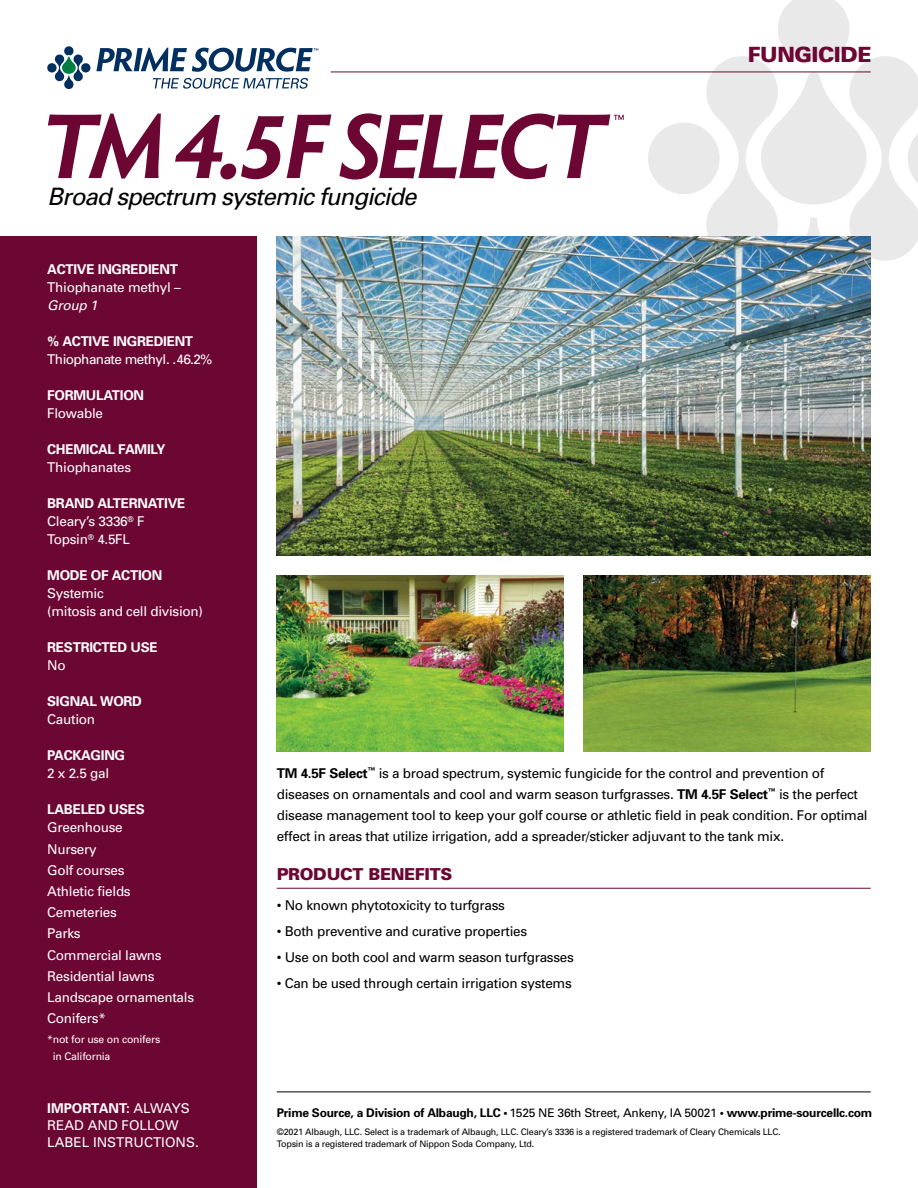
<style>
.page{position:relative;width:918px;height:1188px;background:#fff}
.page>*{position:absolute;margin:0;border:0;box-sizing:border-box;transform-origin:0 0}
.t1{font:italic 24px "Univers";letter-spacing:-.04em;color:#000}
.t2{font:900 21px "Univers";letter-spacing:-.02em;color:#6c0633}
.t3{font:900 16.5px "Univers";letter-spacing:-.02em;color:#6c0633}
.t4{font:13.5px/21px "Univers";letter-spacing:-.02em;color:#000}
.t5{font:13.5px/21.3px "Univers";letter-spacing:-.02em;color:#fff}
.t6{font:700 13.5px "Univers";letter-spacing:-.02em;color:#fff}
.t7{font:13.5px/17.2px "Univers";color:#fff}
.t8{font:13.5px "Univers";letter-spacing:-.04em;color:#fff}
.t9{font:italic 13.5px "Univers";letter-spacing:-.02em;color:#fff}
.t10{font:700 12px "Univers";letter-spacing:-.02em;color:#000}
.t11{font:10.5px/16.5px "Univers";letter-spacing:-.02em;color:#fff}
.t12{font:9px/12px "Univers";letter-spacing:-.025em;color:#000}
.s1{font-weight:700}
.s2{font-weight:400}
</style>
<div class="page">
<div style="left:0;top:236px;width:256px;height:952px;background:#6c0633"></div>
<hr style="left:277px;top:888px;width:594px;height:1px;background:#6c0633">
<svg style="left:648px;top:0;width:270px;height:261px"></svg>
<img style="left:277px;top:236px;width:594px;height:320px">
<hr style="left:277px;top:1092px;width:594px;height:1px;background:#000">
<svg style="left:48px;top:114px;width:113px;height:65px"></svg>
<svg style="left:175px;top:115px;width:48px;height:63px"></svg>
<div style="left:220px;top:164px;width:16px;height:15px;background:#6c0633;border-radius:7px"></div>
<svg style="left:241px;top:114px;width:90px;height:65px"></svg>
<svg style="left:339px;top:113px;width:285px;height:67px"></svg>
<img style="left:277px;top:576px;width:287px;height:175px">
<img style="left:584px;top:576px;width:287px;height:175px">
<hr style="left:331px;top:72px;width:540px;height:1px;background:#6c0633">
<svg style="left:47px;top:46px;width:271px;height:43px"></svg>
<h1 class="t1" style="left:47px;top:182px;width:371px">Broad spectrum systemic fungicide</h1>
<h2 class="t2" style="left:748px;top:42px;width:125px">FUNGICIDE</h2>
<p class="t6" style="left:47px;top:261px;width:132px">ACTIVE INGREDIENT</p>
<p class="t5" style="left:47px;top:277px;width:135px">Thiophanate methyl –</p>
<p class="t9" style="left:47px;top:297px;width:52px">Group 1</p>
<p class="t6" style="left:47px;top:333px;width:147px">% ACTIVE INGREDIENT</p>
<p class="t8" style="left:47px;top:351px;width:167px">Thiophanate methyl . 46.2%</p>
<p class="t6" style="left:47px;top:387px;width:98px">FORMULATION</p>
<p class="t5" style="left:47px;top:403px;width:57px">Flowable</p>
<p class="t6" style="left:47px;top:441px;width:120px">CHEMICAL FAMILY</p>
<p class="t5" style="left:47px;top:457px;width:86px">Thiophanates</p>
<p class="t5" style="left:47px;top:494px;width:140px;line-height:18px"><span class="s1">BRAND ALTERNATIVE<br></span>Cleary’s 3336<sup>®</sup> F<br>Topsin<sup>®</sup> 4.5FL</p>
<p class="t6" style="left:47px;top:567px;width:117px">MODE OF ACTION</p>
<p class="t5" style="left:47px;top:584px;width:157px;line-height:18px">Systemic<br>(mitosis and cell division)</p>
<p class="t6" style="left:47px;top:639px;width:112px">RESTRICTED USE</p>
<p class="t5" style="left:47px;top:655px;width:20px">No</p>
<p class="t6" style="left:47px;top:693px;width:96px">SIGNAL WORD</p>
<p class="t5" style="left:47px;top:709px;width:49px">Caution</p>
<p class="t6" style="left:47px;top:747px;width:79px">PACKAGING</p>
<p class="t5" style="left:47px;top:763px;width:63px">2 x 2.5 gal</p>
<p class="t6" style="left:47px;top:801px;width:99px">LABELED USES</p>
<p class="t5" style="left:47px;top:817px;width:148px">Greenhouse<br>Nursery<br>Golf courses<br>Athletic fields<br>Cemeteries<br>Parks<br>Commercial lawns<br>Residential lawns<br>Landscape ornamentals<br>Conifers*</p>
<p class="t11" style="left:53px;top:1031px;width:109px;text-indent:-6px">*not for use on conifers in California</p>
<p class="t7" style="left:47px;top:1099px;width:153px"><span class="s1">IMPORTANT:</span> ALWAYS<br>READ AND FOLLOW<br>LABEL INSTRUCTIONS.</p>
<p class="t4" style="left:277px;top:762px;width:592px"><span class="s1">TM 4.5F Select</span><sup>™</sup> is a broad spectrum, systemic fungicide for the control and prevention of diseases on ornamentals and cool and warm season turfgrasses. <span class="s1">TM 4.5F Select</span><sup>™</sup> is the perfect disease management tool to keep your golf course or athletic field in peak condition. For optimal effect in areas that utilize irrigation, add a spreader/sticker adjuvant to the tank mix.</p>
<p class="t3" style="left:277px;top:864px;width:177px">PRODUCT BENEFITS</p>
<p class="t4" style="left:277px;top:894px;width:230px">• No known phytotoxicity to turfgrass</p>
<p class="t4" style="left:277px;top:920px;width:252px">• Both preventive and curative properties</p>
<p class="t4" style="left:277px;top:947px;width:299px">• Use on both cool and warm season turfgrasses</p>
<p class="t4" style="left:277px;top:973px;width:297px">• Can be used through certain irrigation systems</p>
<p class="t10" style="left:277px;top:1105px;width:597px">Prime Source, a Division of Albaugh, LLC • <span class="s2">1525 NE 36th Street, Ankeny, IA 50021</span> • www.prime-sourcellc.com</p>
<p class="t12" style="left:277px;top:1126px;width:506px">©2021 Albaugh, LLC. Select is a trademark of Albaugh, LLC. Cleary’s 3336 is a registered trademark of Cleary Chemicals LLC.<br>Topsin is a registered trademark of Nippon Soda Company, Ltd.</p>
</div>
